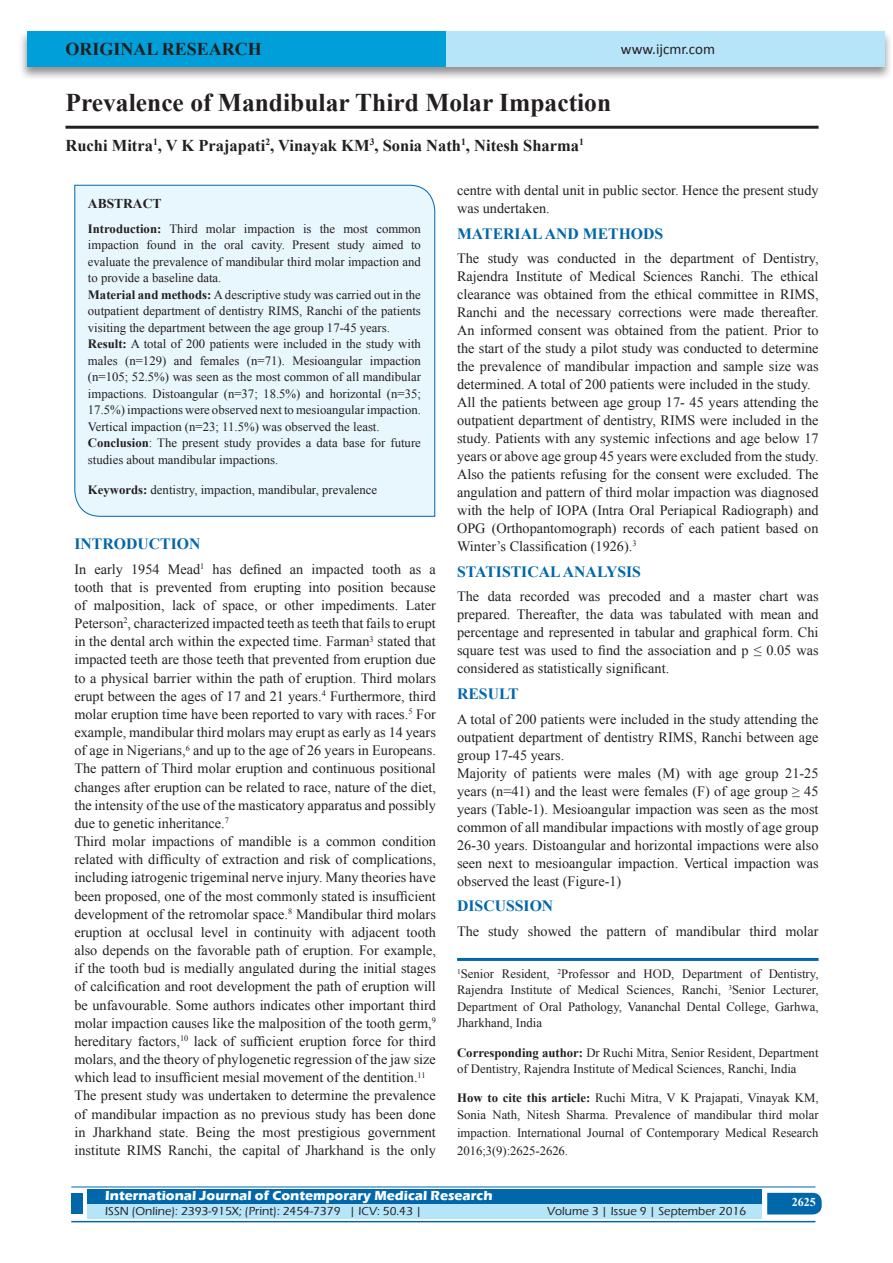
<style>
.page{position:relative;width:893px;height:1263px;background:#fff}
.page>*{position:absolute;margin:0;border:0;box-sizing:border-box;transform-origin:0 0}
.A_Title_New{font:700 25.5px "Times New Roman";color:#231f20}
.AT_new{font:700 18px "Times New Roman";color:#231f20}
.AU-New{font:700 16.5px "Times New Roman";color:#231f20}
.t1{font:700 15.75px "Times New Roman";color:#0067aa}
.t2{font:15px "Calibri";color:#231f20}
.TX_New{font:14.25px/18.1px "Times New Roman";color:#231f20;text-align:justify}
.t3{font:700 13.5px "Eras ITC";color:#fff}
.t4{font:700 13.5px "Times New Roman";color:#231f20}
.Affi_New{font:12.75px/16.5px "Times New Roman";color:#231f20}
.HTC_new{font:12.75px/16.5px "Times New Roman";color:#231f20}
.Corresponding{font:12.75px/16.5px "Times New Roman";color:#231f20}
.t5{font:500 12px "Eras ITC";color:#231f20}
.t6{font:700 12px "Times New Roman";color:#fff}
.s1{font-weight:700}
</style>
<div class="page">
<div style="left:19px;top:29px;width:874px;height:52px;background:#231f20;opacity:.5"></div>
<div style="left:27px;top:31px;width:858px;height:35px;background:#b6e4f9"></div>
<div style="left:27px;top:31px;width:419px;height:35px;background:#009fda"></div>
<div style="left:87px;top:1189px;width:674px;height:15px;background:#0067aa"></div>
<div style="left:87px;top:1204px;width:674px;height:15px;background:#b6e4f9"></div>
<svg style="left:767px;top:1193px;width:55px;height:21px"></svg>
<hr style="left:71px;top:1186px;width:744px;height:1px;background:#0067aa">
<hr style="left:71px;top:1221px;width:744px;height:1px;background:#0067aa">
<div style="left:71px;top:1193px;width:12px;height:21px;background:#0067aa"></div>
<hr style="left:65px;top:126px;width:754px;height:3px;background:#231f20">
<div style="left:74px;top:184px;width:361px;height:333px;background:#e8f6fd"></div>
<hr style="left:457px;top:958px;width:362px;height:3px;background:#0067aa">
<p class="AT_new" style="left:65px;top:36px;width:198px">ORIGINAL RESEARCH</p>
<p class="t2" style="left:621px;top:40px;width:96px">www.ijcmr.com</p>
<p class="A_Title_New" style="left:65px;top:85px;width:547px">Prevalence of Mandibular Third Molar Impaction</p>
<p class="AU-New" style="left:65px;top:134px;width:520px">Ruchi Mitra<sup>1</sup>, V K Prajapati<sup>2</sup>, Vinayak KM<sup>3</sup>, Sonia Nath<sup>1</sup>, Nitesh Sharma<sup>1</sup></p>
<p class="t4" style="left:88px;top:194px;width:75px">ABSTRACT</p>
<p class="Affi_New" style="left:88px;top:220px;width:335px"><span class="s1">Introduction:</span> Third molar impaction is the most common impaction found in the oral cavity. Present study aimed to evaluate the prevalence of mandibular third molar impaction and to provide a baseline data.<br><span class="s1">Material and methods:</span> A descriptive study was carried out in the outpatient department of dentistry RIMS, Ranchi of the patients visiting the department between the age group 17-45 years.<br><span class="s1">Result:</span> A total of 200 patients were included in the study with males (n=129) and females (n=71). Mesioangular impaction (n=105; 52.5%) was seen as the most common of all mandibular impactions. Distoangular (n=37; 18.5%) and horizontal (n=35; 17.5%) impactions were observed next to mesioangular impaction.<br>Vertical impaction (n=23; 11.5%) was observed the least.<br><span class="s1">Conclusion</span>: The present study provides a data base for future studies about mandibular impactions.</p>
<p class="Affi_New" style="left:88px;top:482px;width:291px"><span class="s1">Keywords:</span> dentistry, impaction, mandibular, prevalence</p>
<h1 class="t1" style="left:74px;top:533px;width:127px">INTRODUCTION</h1>
<p class="TX_New" style="left:74px;top:560px;width:363px">In early 1954 Mead<sup>1</sup> has defined an impacted tooth as a tooth that is prevented from erupting into position because of malposition, lack of space, or other impediments. Later Peterson<sup>2</sup>, characterized impacted teeth as teeth that fails to erupt in the dental arch within the expected time. Farman<sup>3</sup> stated that impacted teeth are those teeth that prevented from eruption due to a physical barrier within the path of eruption. Third molars erupt between the ages of 17 and 21 years.<sup>4</sup> Furthermore, third molar eruption time have been reported to vary with races.<sup>5</sup> For example, mandibular third molars may erupt as early as 14 years of age in Nigerians,<sup>6</sup> and up to the age of 26 years in Europeans.<br>The pattern of Third molar eruption and continuous positional changes after eruption can be related to race, nature of the diet, the intensity of the use of the masticatory apparatus and possibly due to genetic inheritance.<sup>7</sup></p>
<p class="TX_New" style="left:74px;top:832px;width:363px">Third molar impactions of mandible is a common condition related with difficulty of extraction and risk of complications, including iatrogenic trigeminal nerve injury. Many theories have been proposed, one of the most commonly stated is insufficient development of the retromolar space.<sup>8</sup> Mandibular third molars eruption at occlusal level in continuity with adjacent tooth also depends on the favorable path of eruption. For example, if the tooth bud is medially angulated during the initial stages of calcification and root development the path of eruption will be unfavourable. Some authors indicates other important third molar impaction causes like the malposition of the tooth germ,<sup>9 </sup>hereditary factors,<sup>10</sup> lack of sufficient eruption force for third molars, and the theory of phylogenetic regression of the jaw size which lead to insufficient mesial movement of the dentition.<sup>11</sup></p>
<p class="TX_New" style="left:74px;top:1086px;width:363px">The present study was undertaken to determine the prevalence of mandibular impaction as no previous study has been done in Jharkhand state. Being the most prestigious government institute RIMS Ranchi, the capital of Jharkhand is the only</p>
<p class="TX_New" style="left:457px;top:181px;width:363px">centre with dental unit in public sector. Hence the present study was undertaken.</p>
<h1 class="t1" style="left:457px;top:222px;width:208px">MATERIAL AND METHODS</h1>
<p class="TX_New" style="left:457px;top:249px;width:363px">The study was conducted in the department of Dentistry, Rajendra Institute of Medical Sciences Ranchi. The ethical clearance was obtained from the ethical committee in RIMS, Ranchi and the necessary corrections were made thereafter.<br>An informed consent was obtained from the patient. Prior to the start of the study a pilot study was conducted to determine the prevalence of mandibular impaction and sample size was determined. A total of 200 patients were included in the study.</p>
<p class="TX_New" style="left:457px;top:393px;width:363px">All the patients between age group 17- 45 years attending the outpatient department of dentistry, RIMS were included in the study. Patients with any systemic infections and age below 17 years or above age group 45 years were excluded from the study.<br>Also the patients refusing for the consent were excluded. The angulation and pattern of third molar impaction was diagnosed with the help of IOPA (Intra Oral Periapical Radiograph) and OPG (Orthopantomograph) records of each patient based on Winter’s Classification (1926).<sup>3</sup></p>
<h1 class="t1" style="left:457px;top:561px;width:185px">STATISTICAL ANALYSIS</h1>
<p class="TX_New" style="left:457px;top:587px;width:363px">The data recorded was precoded and a master chart was prepared. Thereafter, the data was tabulated with mean and percentage and represented in tabular and graphical form. Chi square test was used to find the association and p ≤ 0.05 was considered as statistically significant.</p>
<h1 class="t1" style="left:457px;top:683px;width:63px">RESULT</h1>
<p class="TX_New" style="left:457px;top:709px;width:363px">A total of 200 patients were included in the study attending the outpatient department of dentistry RIMS, Ranchi between age group 17-45 years.</p>
<p class="TX_New" style="left:457px;top:763px;width:363px">Majority of patients were males (M) with age group 21-25 years (n=41) and the least were females (F) of age group ≥ 45 years (Table-1). Mesioangular impaction was seen as the most common of all mandibular impactions with mostly of age group 26-30 years. Distoangular and horizontal impactions were also seen next to mesioangular impaction. Vertical impaction was observed the least (Figure-1)</p>
<h1 class="t1" style="left:457px;top:895px;width:98px">DISCUSSION</h1>
<p class="TX_New" style="left:457px;top:922px;width:363px">The study showed the pattern of mandibular third molar</p>
<p class="Affi_New" style="left:457px;top:965px;width:363px;text-align:justify"><sup>1</sup>Senior Resident, <sup>2</sup>Professor and HOD, Department of Dentistry, Rajendra Institute of Medical Sciences, Ranchi, <sup>3</sup>Senior Lecturer, Department of Oral Pathology, Vananchal Dental College, Garhwa, Jharkhand, India</p>
<p class="Corresponding" style="left:457px;top:1044px;width:363px"><span class="s1">Corresponding author:</span> Dr Ruchi Mitra, Senior Resident, Department of Dentistry, Rajendra Institute of Medical Sciences, Ranchi, India</p>
<p class="HTC_new" style="left:457px;top:1090px;width:363px"><span class="s1">How to cite this article:</span> Ruchi Mitra, V K Prajapati, Vinayak KM,<br>Sonia Nath, Nitesh Sharma. Prevalence of mandibular third molar</p>
<p class="HTC_new" style="left:457px;top:1123px;width:363px;line-height:18px">impaction. International Journal of Contemporary Medical Research<br>2016;3(9):2625-2626.</p>
<p class="t3" style="left:105px;top:1188px;width:389px">International Journal of Contemporary Medical Research</p>
<p class="t5" style="left:105px;top:1204px;width:318px">ISSN (Online): 2393-915X; (Print): 2454-7379 | ICV: 50.43 |</p>
<p class="t5" style="left:547px;top:1204px;width:201px">Volume 3 | Issue 9 | September 2016</p>
<h4 class="t6" style="left:792px;top:1194px;width:25px">2625</h4>
</div>
